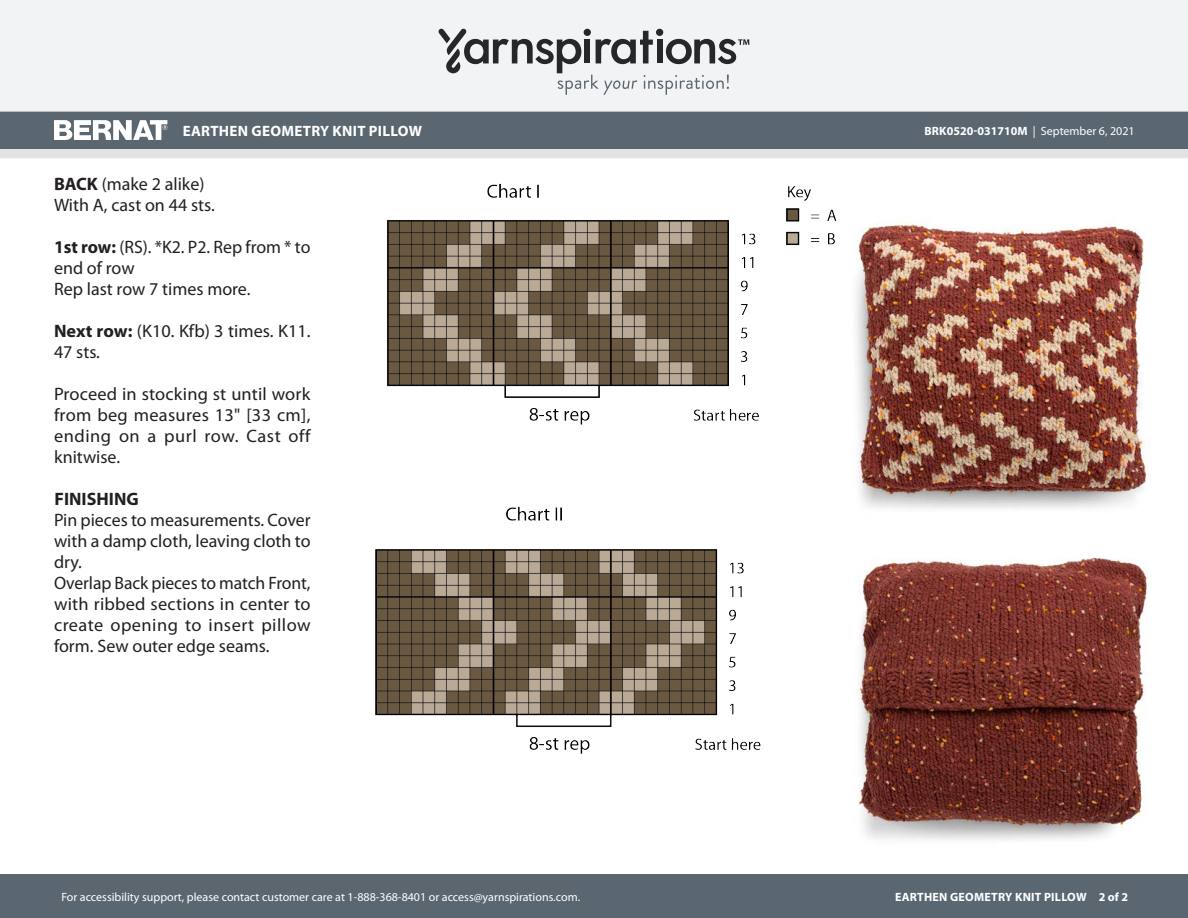
<style>
.page{position:relative;width:1188px;height:918px;background:#fff}
.page>*{position:absolute;margin:0;border:0;box-sizing:border-box;transform-origin:0 0}
.Body_-__With_auto_st{font:18px/21px "Myriad Pro";color:#231f20;text-align:justify}
.SIZES_-_Color_Coded{font:700 18px "Myriad Pro";color:#231f20}
.t1{font:700 15px "Myriad Pro";letter-spacing:.02em;color:#fff}
.t2{font:12px "Myriad Pro";color:#fff}
.t3{font:700 12px "Myriad Pro";letter-spacing:.02em;color:#fff}
.s1{font-weight:700}
</style>
<div class="page">
<div style="left:0;top:875px;width:1188px;height:43px;background:#5a6670"></div>
<div style="left:0;top:149px;width:1188px;height:9px;background:#e4e3e3"></div>
<div style="left:0;top:111px;width:1188px;height:38px;background:#5a6670"></div>
<div style="left:0;top:0;width:1188px;height:112px;background:#f2f3f4"></div>
<svg style="left:438px;top:29px;width:311px;height:66px"></svg>
<svg style="left:54px;top:120px;width:113px;height:20px"></svg>
<img style="left:856px;top:218px;width:292px;height:291px">
<img style="left:858px;top:557px;width:289px;height:283px">
<img style="left:375px;top:183px;width:462px;height:571px">
<p class="t1" style="left:183px;top:121px;width:241px">EARTHEN GEOMETRY KNIT PILLOW</p>
<p class="t2" style="left:924px;top:124px;width:212px"><span class="s1">BRK0520-031710M</span> | September 6, 2021</p>
<p class="Body_-__With_auto_st" style="left:54px;top:174px;width:152px"><span class="s1">BACK</span> (make 2 alike)</p>
<p class="Body_-__With_auto_st" style="left:54px;top:195px;width:162px">With A, cast on 44 sts.</p>
<p class="Body_-__With_auto_st" style="left:54px;top:237px;width:258px"><span class="s1">1st row:</span> (RS). *K2. P2. Rep from * to end of row</p>
<p class="Body_-__With_auto_st" style="left:54px;top:279px;width:198px">Rep last row 7 times more.</p>
<p class="Body_-__With_auto_st" style="left:54px;top:321px;width:258px"><span class="s1">Next row:</span> (K10. Kfb) 3 times. K11.<br>47 sts.</p>
<p class="Body_-__With_auto_st" style="left:54px;top:384px;width:258px">Proceed in stocking st until work from beg measures 13" [33 cm], ending on a purl row. Cast off knitwise.</p>
<p class="SIZES_-_Color_Coded" style="left:55px;top:487px;width:86px">FINISHING</p>
<p class="Body_-__With_auto_st" style="left:54px;top:510px;width:258px">Pin pieces to measurements. Cover with a damp cloth, leaving cloth to dry.</p>
<p class="Body_-__With_auto_st" style="left:54px;top:573px;width:258px">Overlap Back pieces to match Front, with ribbed sections in center to create opening to insert pillow form. Sew outer edge seams.</p>
<p class="t2" style="left:61px;top:890px;width:520px">For accessibility support, please contact customer care at 1-888-368-8401 or access@yarnspirations.com.</p>
<p class="t3" style="left:895px;top:889px;width:234px">EARTHEN GEOMETRY KNIT PILLOW 2 of 2</p>
</div>
